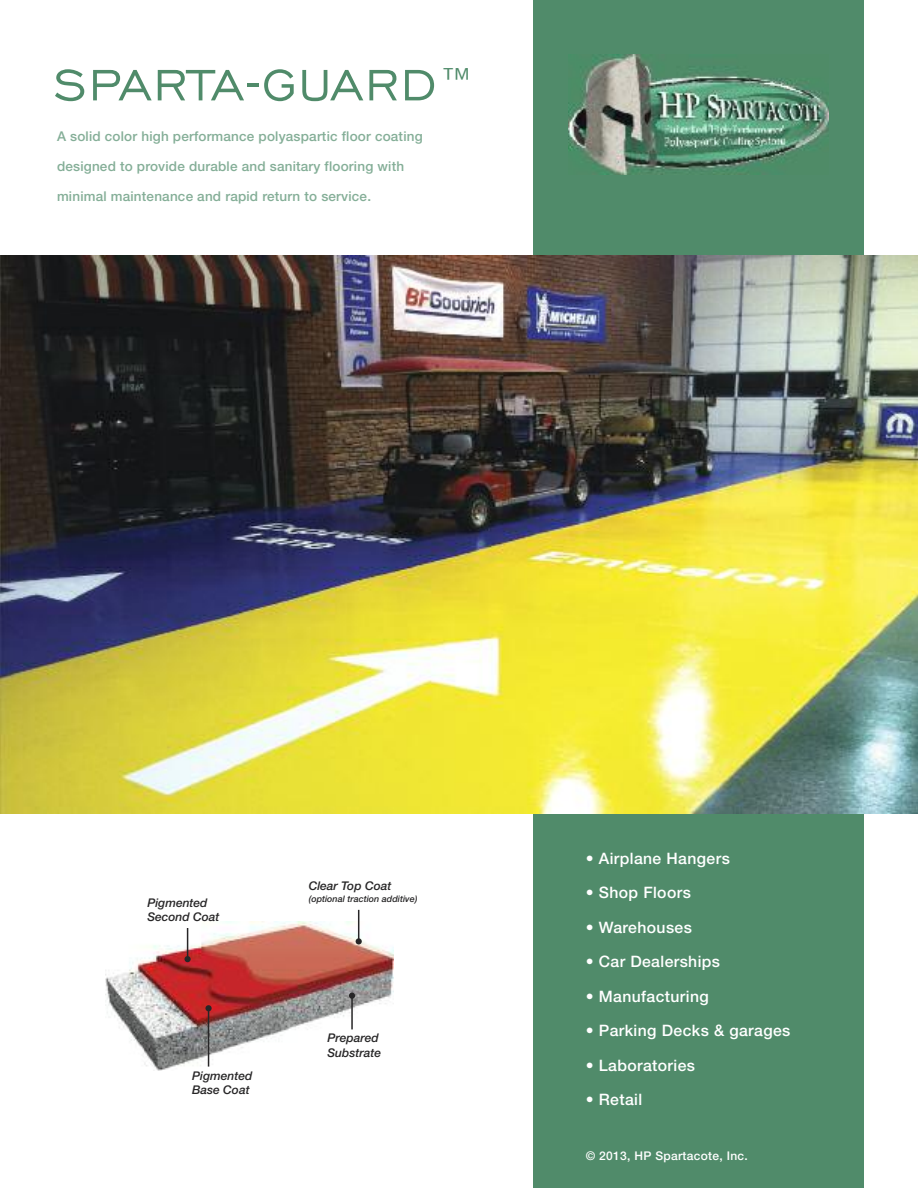
<style>
.page{position:relative;width:918px;height:1188px;background:#fff}
.page>*{position:absolute;margin:0;border:0;box-sizing:border-box;transform-origin:0 0}
.t1{font:56.55px "Engravers Gothic BT";letter-spacing:.03em;color:#508b6a}
.t2{font:500 15.75px "Helvetica Neue";letter-spacing:.025em;color:#fff}
.t3{font:500 13.5px "Helvetica Neue";letter-spacing:.015em;color:#84ae97}
.t4{font:italic 500 12px/14.4px "Helvetica Neue LT";color:#272627}
.t5{font:500 12px "Helvetica Neue";letter-spacing:.025em;color:#fff}
.t6{font:italic 500 9px "Helvetica Neue LT";color:#272627}
.s1{font-size:45px}
</style>
<div class="page">
<div style="left:533px;top:0;width:331px;height:1188px;background:#508b6a"></div>
<img style="left:0;top:255px;width:918px;height:558px">
<img style="left:569px;top:54px;width:259px;height:120px">
<img style="left:105px;top:922px;width:289px;height:148px">
<hr style="left:208px;top:1008px;width:1px;height:59px;background:#272627">
<div style="left:205px;top:1005px;width:7px;height:6px;background:#272627;border-radius:50%"></div>
<hr style="left:187px;top:928px;width:1px;height:31px;background:#272627">
<div style="left:184px;top:956px;width:7px;height:6px;background:#272627;border-radius:50%"></div>
<hr style="left:351px;top:995px;width:2px;height:34px;background:#272627">
<svg style="left:349px;top:993px;width:6px;height:6px"></svg>
<hr style="left:358px;top:910px;width:1px;height:32px;background:#272627">
<div style="left:356px;top:938px;width:6px;height:7px;background:#272627;border-radius:50%"></div>
<h1 class="t1" style="left:53px;top:54px;width:424px">SPARTA-GUARD<span class="s1">™</span></h1>
<p class="t3" style="left:57px;top:125px;width:367px">A solid color high performance polyaspartic floor coating</p>
<p class="t3" style="left:57px;top:155px;width:349px">designed to provide durable and sanitary flooring with</p>
<p class="t3" style="left:57px;top:185px;width:316px">minimal maintenance and rapid return to service.</p>
<p class="t4" style="left:147px;top:895px;width:74px">Pigmented<br>Second Coat</p>
<p class="t4" style="left:192px;top:1068px;width:62px">Pigmented<br>Base Coat</p>
<p class="t4" style="left:309px;top:878px;width:84px">Clear Top Coat</p>
<p class="t6" style="left:309px;top:894px;width:110px">(optional traction additive)</p>
<p class="t4" style="left:327px;top:1031px;width:55px">Prepared<br>Substrate</p>
<p class="t2" style="left:586px;top:846px;width:146px">• Airplane Hangers</p>
<p class="t2" style="left:586px;top:880px;width:107px">• Shop Floors</p>
<p class="t2" style="left:586px;top:915px;width:108px">• Warehouses</p>
<p class="t2" style="left:586px;top:949px;width:136px">• Car Dealerships</p>
<p class="t2" style="left:586px;top:984px;width:125px">• Manufacturing</p>
<p class="t2" style="left:586px;top:1018px;width:206px">• Parking Decks &amp; garages</p>
<p class="t2" style="left:586px;top:1053px;width:111px">• Laboratories</p>
<p class="t2" style="left:586px;top:1087px;width:58px">• Retail</p>
<p class="t5" style="left:586px;top:1147px;width:164px">© 2013, HP Spartacote, Inc.</p>
</div>
